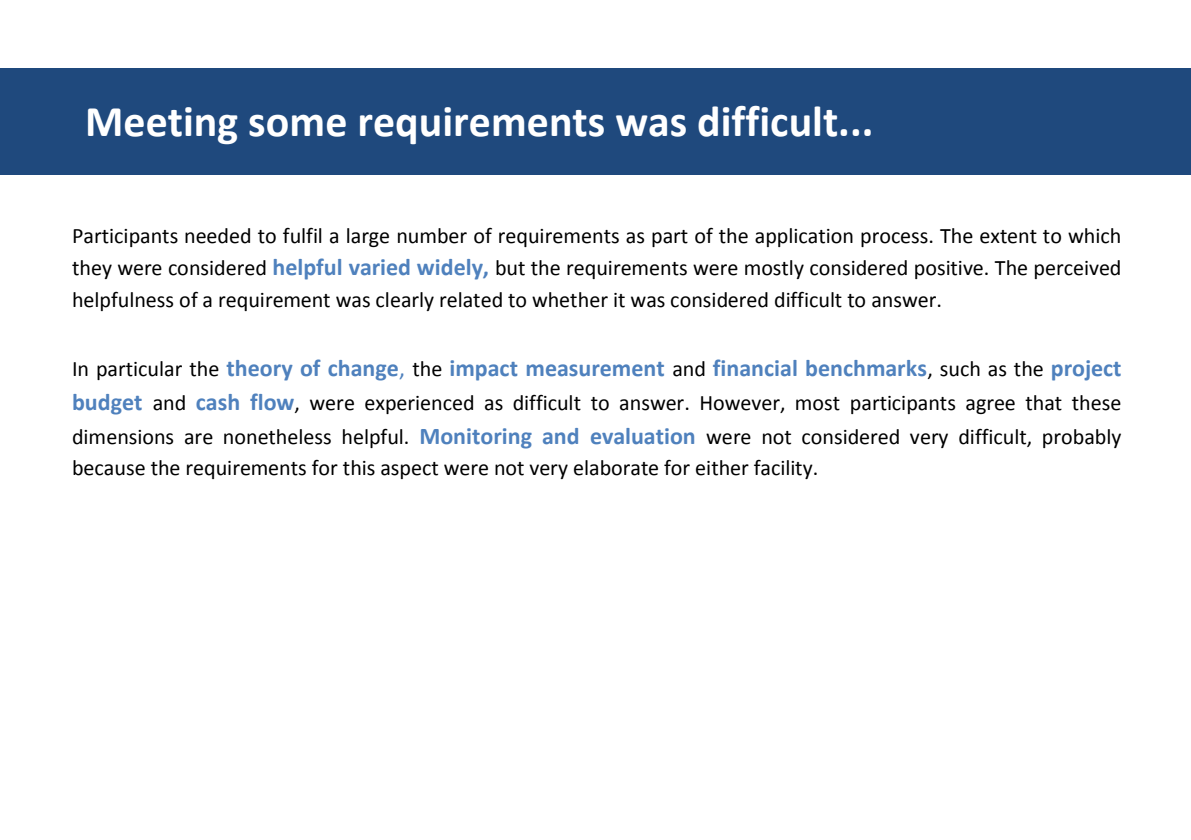
<style>
.page{position:relative;width:1191px;height:840px;background:#fff}
.page>*{position:absolute;margin:0;border:0;box-sizing:border-box;transform-origin:0 0}
.t1{font:700 44px "Calibri";color:#fff}
.t2{font:700 24px "Calibri";color:#4f81bd}
.t3{font:22px/32.4px "Calibri";color:#000;text-align:justify}
.s1{font-weight:700;font-size:24px;color:#4f81bd}
.s2{font-weight:400;font-size:22px;color:#000}
.s3{font-weight:400}
</style>
<div class="page">
<div style="left:0;top:68px;width:1191px;height:107px;background:#1f497d"></div>
<h1 class="t1" style="left:85px;top:93px;width:789px">Meeting some requirements was difficult...</h1>
<p class="t3" style="left:72px;top:219px;width:1051px">Participants needed to fulfil a large number of requirements as part of the application process. The extent to which they were considered <span class="s1">helpful varied widely,</span> but the requirements were mostly considered positive. The perceived helpfulness of a requirement was clearly related to whether it was considered difficult to answer.</p>
<p class="t2" style="left:72px;top:353px;width:1051px"><span class="s2">In particular the</span> theory of change<span class="s3">,</span> <span class="s2">the</span> impact measurement <span class="s2">and</span> financial benchmarks<span class="s2">, such as the</span> project</p>
<p class="t3" style="left:72px;top:386px;width:1051px"><span class="s1">budget</span> and <span class="s1">cash flow</span>, were experienced as difficult to answer. However, most participants agree that these dimensions are nonetheless helpful. <span class="s1">Monitoring and evaluation</span> were not considered very difficult, probably because the requirements for this aspect were not very elaborate for either facility.</p>
</div>
